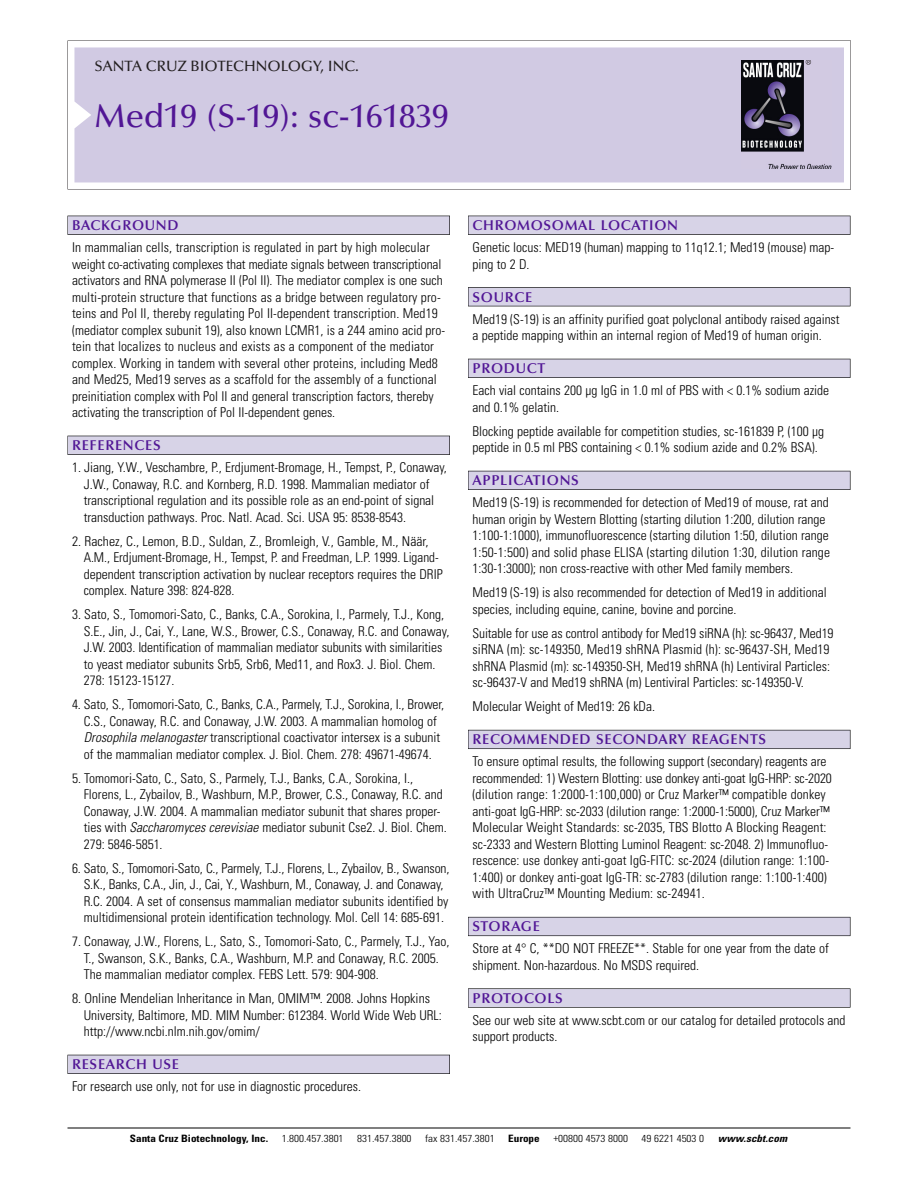
<style>
.page{position:relative;width:918px;height:1188px;background:#fff}
.page>*{position:absolute;margin:0;border:0;box-sizing:border-box;transform-origin:0 0}
.t1{font:500 33px "Optima";color:#511695}
.t2{font:500 15px "Optima";color:#231f20}
.t3{font:600 14.25px "Optima";letter-spacing:.05em;color:#511695}
.t4{font:300 condensed 13.5px/16.5px "Univers";color:#000}
.t5{font:300 condensed 10.2px "Univers";color:#000;scale:1.1 1}
.t6{font:700 condensed 10.2px "Univers";color:#000;scale:1.1 1}
.t7{font:italic 700 condensed 10.2px "Univers";letter-spacing:.005em;color:#000;scale:1.1 1}
.s1{font-style:italic}
</style>
<div class="page">
<svg style="left:68px;top:40px;width:783px;height:149px"></svg>
<div style="left:74px;top:47px;width:770px;height:135px;background:#d1cae3"></div>
<img style="left:741px;top:60px;width:90px;height:108px">
<div style="left:68px;top:216px;width:382px;height:19px;background:#525155"></div>
<div style="left:68px;top:216px;width:381px;height:18px;background:#d7d3e7"></div>
<div style="left:68px;top:436px;width:382px;height:19px;background:#515055"></div>
<div style="left:68px;top:436px;width:381px;height:18px;background:#d7d3e7"></div>
<div style="left:68px;top:1055px;width:382px;height:19px;background:#525158"></div>
<div style="left:68px;top:1055px;width:381px;height:18px;background:#d7d3e7"></div>
<div style="left:468px;top:216px;width:382px;height:19px;background:#525155"></div>
<div style="left:468px;top:216px;width:382px;height:18px;background:#d7d3e7"></div>
<div style="left:468px;top:287px;width:382px;height:19px;background:#525155"></div>
<div style="left:468px;top:288px;width:382px;height:18px;background:#d7d3e7"></div>
<div style="left:468px;top:359px;width:382px;height:19px;background:#525158"></div>
<div style="left:468px;top:359px;width:382px;height:18px;background:#d7d3e7"></div>
<div style="left:468px;top:471px;width:382px;height:19px;background:#54535a"></div>
<div style="left:468px;top:471px;width:382px;height:18px;background:#d7d3e7"></div>
<div style="left:468px;top:730px;width:382px;height:19px;background:#5b5a62"></div>
<div style="left:468px;top:730px;width:382px;height:18px;background:#d7d3e7"></div>
<div style="left:468px;top:917px;width:382px;height:19px;background:#66646e"></div>
<div style="left:468px;top:917px;width:382px;height:18px;background:#d7d3e7"></div>
<div style="left:468px;top:988px;width:382px;height:20px;background:#666"></div>
<div style="left:468px;top:989px;width:382px;height:18px;background:#d7d3e7"></div>
<hr style="left:68px;top:1128px;width:782px;height:1px;background:#000">
<p class="t2" style="left:94px;top:61px;width:266px">SANTA CRUZ BIOTECHNOLOGY, INC.</p>
<h1 class="t1" style="left:94px;top:103px;width:356px">Med19 (S-19): sc-161839</h1>
<p class="t3" style="left:72px;top:219px;width:108px">BACKGROUND</p>
<p class="t4" style="left:72px;top:240px;width:375px">In mammalian cells, transcription is regulated in part by high molecular weight co-activating complexes that mediate signals between transcriptional activators and RNA polymerase II (Pol II). The mediator complex is one such multi-protein structure that functions as a bridge between regulatory pro&shy;teins and Pol II, thereby regulating Pol II-dependent transcription. Med19 (mediator complex subunit 19), also known LCMR1, is a 244 amino acid pro&shy;tein that localizes to nucleus and exists as a component of the mediator complex. Working in tandem with several other proteins, including Med8 and Med25, Med19 serves as a scaffold for the assembly of a functional preinitiation complex with Pol II and general transcription factors, thereby activating the transcription of Pol II-dependent genes.</p>
<p class="t3" style="left:72px;top:440px;width:90px">REFERENCES</p>
<p class="t4" style="left:84px;top:460px;width:365px;text-indent:-12px">1. Jiang, Y.W., Veschambre, P., Erdjument-Bromage, H., Tempst, P., Conaway, J.W., Conaway, R.C. and Kornberg, R.D. 1998. Mammalian mediator of transcriptional regulation and its possible role as an end-point of signal transduction pathways. Proc. Natl. Acad. Sci. USA 95: 8538-8543.</p>
<p class="t4" style="left:84px;top:534px;width:361px;text-indent:-12px">2. Rachez, C., Lemon, B.D., Suldan, Z., Bromleigh, V., Gamble, M., Näär, A.M., Erdjument-Bromage, H., Tempst, P. and Freedman, L.P. 1999. Ligand&shy;dependent transcription activation by nuclear receptors requires the DRIP complex. Nature 398: 824-828.</p>
<p class="t4" style="left:84px;top:607px;width:367px;text-indent:-12px">3. Sato, S., Tomomori-Sato, C., Banks, C.A., Sorokina, I., Parmely, T.J., Kong, S.E., Jin, J., Cai, Y., Lane, W.S., Brower, C.S., Conaway, R.C. and Conaway, J.W. 2003. Identification of mammalian mediator subunits with similarities to yeast mediator subunits Srb5, Srb6, Med11, and Rox3. J. Biol. Chem.<br>278: 15123-15127.</p>
<p class="t4" style="left:72px;top:697px;width:374px;text-align:center">4. Sato, S., Tomomori-Sato, C., Banks, C.A., Parmely, T.J., Sorokina, I., Brower, C.S., Conaway, R.C. and Conaway, J.W. 2003. A mammalian homolog of <span class="s1">Drosophila melanogaster</span> transcriptional coactivator intersex is a subunit<br>of the mammalian mediator complex. J. Biol. Chem. 278: 49671-49674.</p>
<p class="t4" style="left:84px;top:771px;width:365px;text-indent:-12px">5. Tomomori-Sato, C., Sato, S., Parmely, T.J., Banks, C.A., Sorokina, I., Florens, L., Zybailov, B., Washburn, M.P., Brower, C.S., Conaway, R.C. and Conaway, J.W. 2004. A mammalian mediator subunit that shares proper&shy;ties with <span class="s1">Saccharomyces cerevisiae</span> mediator subunit Cse2. J. Biol. Chem.<br>279: 5846-5851.</p>
<p class="t4" style="left:84px;top:861px;width:367px;text-indent:-12px">6. Sato, S., Tomomori-Sato, C., Parmely, T.J., Florens, L., Zybailov, B., Swanson, S.K., Banks, C.A., Jin, J., Cai, Y., Washburn, M., Conaway, J. and Conaway, R.C. 2004. A set of consensus mammalian mediator subunits identified by multidimensional protein identification technology. Mol. Cell 14: 685-691.</p>
<p class="t4" style="left:84px;top:934px;width:367px;text-indent:-12px">7. Conaway, J.W., Florens, L., Sato, S., Tomomori-Sato, C., Parmely, T.J., Yao,<br>T., Swanson, S.K., Banks, C.A., Washburn, M.P. and Conaway, R.C. 2005.<br>The mammalian mediator complex. FEBS Lett. 579: 904-908.</p>
<p class="t4" style="left:84px;top:991px;width:360px;text-indent:-12px">8. Online Mendelian Inheritance in Man, OMIM™. 2008. Johns Hopkins<br>University, Baltimore, MD. MIM Number: 612384. World Wide Web URL: http://www.ncbi.nlm.nih.gov/omim/</p>
<p class="t3" style="left:72px;top:1059px;width:109px">RESEARCH USE</p>
<p class="t4" style="left:72px;top:1079px;width:290px">For research use only, not for use in diagnostic procedures.</p>
<p class="t3" style="left:473px;top:219px;width:207px">CHROMOSOMAL LOCATION</p>
<p class="t4" style="left:473px;top:240px;width:363px">Genetic locus: MED19 (human) mapping to 11q12.1; Med19 (mouse) map&shy;ping to 2 D.</p>
<p class="t3" style="left:473px;top:291px;width:61px">SOURCE</p>
<p class="t4" style="left:473px;top:312px;width:369px">Med19 (S-19) is an affinity purified goat polyclonal antibody raised against a peptide mapping within an internal region of Med19 of human origin.</p>
<p class="t3" style="left:473px;top:363px;width:74px">PRODUCT</p>
<p class="t4" style="left:473px;top:383px;width:358px">Each vial contains 200 µg IgG in 1.0 ml of PBS with &lt; 0.1% sodium azide and 0.1% gelatin.</p>
<p class="t4" style="left:473px;top:424px;width:353px">Blocking peptide available for competition studies, sc-161839 P, (100 µg peptide in 0.5 ml PBS containing &lt; 0.1% sodium azide and 0.2% BSA).</p>
<p class="t3" style="left:473px;top:475px;width:108px">APPLICATIONS</p>
<p class="t4" style="left:473px;top:495px;width:359px">Med19 (S-19) is recommended for detection of Med19 of mouse, rat and human origin by Western Blotting (starting dilution 1:200, dilution range 1:100-1:1000), immunofluorescence (starting dilution 1:50, dilution range 1:50-1:500) and solid phase ELISA (starting dilution 1:30, dilution range 1:30-1:3000); non cross-reactive with other Med family members.</p>
<p class="t4" style="left:473px;top:585px;width:356px">Med19 (S-19) is also recommended for detection of Med19 in additional species, including equine, canine, bovine and porcine.</p>
<p class="t4" style="left:473px;top:626px;width:363px">Suitable for use as control antibody for Med19 siRNA (h): sc-96437, Med19 siRNA (m): sc-149350, Med19 shRNA Plasmid (h): sc-96437-SH, Med19 shRNA Plasmid (m): sc-149350-SH, Med19 shRNA (h) Lentiviral Particles: sc-96437-V and Med19 shRNA (m) Lentiviral Particles: sc-149350-V.</p>
<p class="t4" style="left:473px;top:699px;width:184px">Molecular Weight of Med19: 26 kDa.</p>
<p class="t3" style="left:473px;top:734px;width:295px">RECOMMENDED SECONDARY REAGENTS</p>
<p class="t4" style="left:473px;top:754px;width:361px">To ensure optimal results, the following support (secondary) reagents are recommended: 1) Western Blotting: use donkey anti-goat IgG-HRP: sc-2020 (dilution range: 1:2000-1:100,000) or Cruz Marker™ compatible donkey anti-goat IgG-HRP: sc-2033 (dilution range: 1:2000-1:5000), Cruz Marker™ Molecular Weight Standards: sc-2035, TBS Blotto A Blocking Reagent: sc-2333 and Western Blotting Luminol Reagent: sc-2048. 2) Immunofluo&shy;rescence: use donkey anti-goat IgG-FITC: sc-2024 (dilution range: 1:100- 1:400) or donkey anti-goat IgG-TR: sc-2783 (dilution range: 1:100-1:400) with UltraCruz™ Mounting Medium: sc-24941.</p>
<p class="t3" style="left:473px;top:921px;width:69px">STORAGE</p>
<p class="t4" style="left:473px;top:941px;width:358px">Store at 4° C, **DO NOT FREEZE**. Stable for one year from the date of shipment. Non-hazardous. No MSDS required.</p>
<p class="t3" style="left:473px;top:992px;width:92px">PROTOCOLS</p>
<p class="t4" style="left:473px;top:1013px;width:375px">See our web site at www.scbt.com or our catalog for detailed protocols and support products.</p>
<p class="t6" style="left:130px;top:1135px;width:127px">Santa Cruz Biotechnology, Inc.</p>
<p class="t5" style="left:282px;top:1135px;width:58px">1.800.457.3801</p>
<p class="t5" style="left:357px;top:1135px;width:51px">831.457.3800</p>
<p class="t5" style="left:425px;top:1135px;width:65px">fax 831.457.3801</p>
<p class="t6" style="left:508px;top:1135px;width:30px">Europe</p>
<p class="t5" style="left:553px;top:1135px;width:69px">+00800 4573 8000</p>
<p class="t5" style="left:642px;top:1135px;width:58px">49 6221 4503 0</p>
<p class="t7" style="left:718px;top:1135px;width:64px">www.scbt.com</p>
</div>
